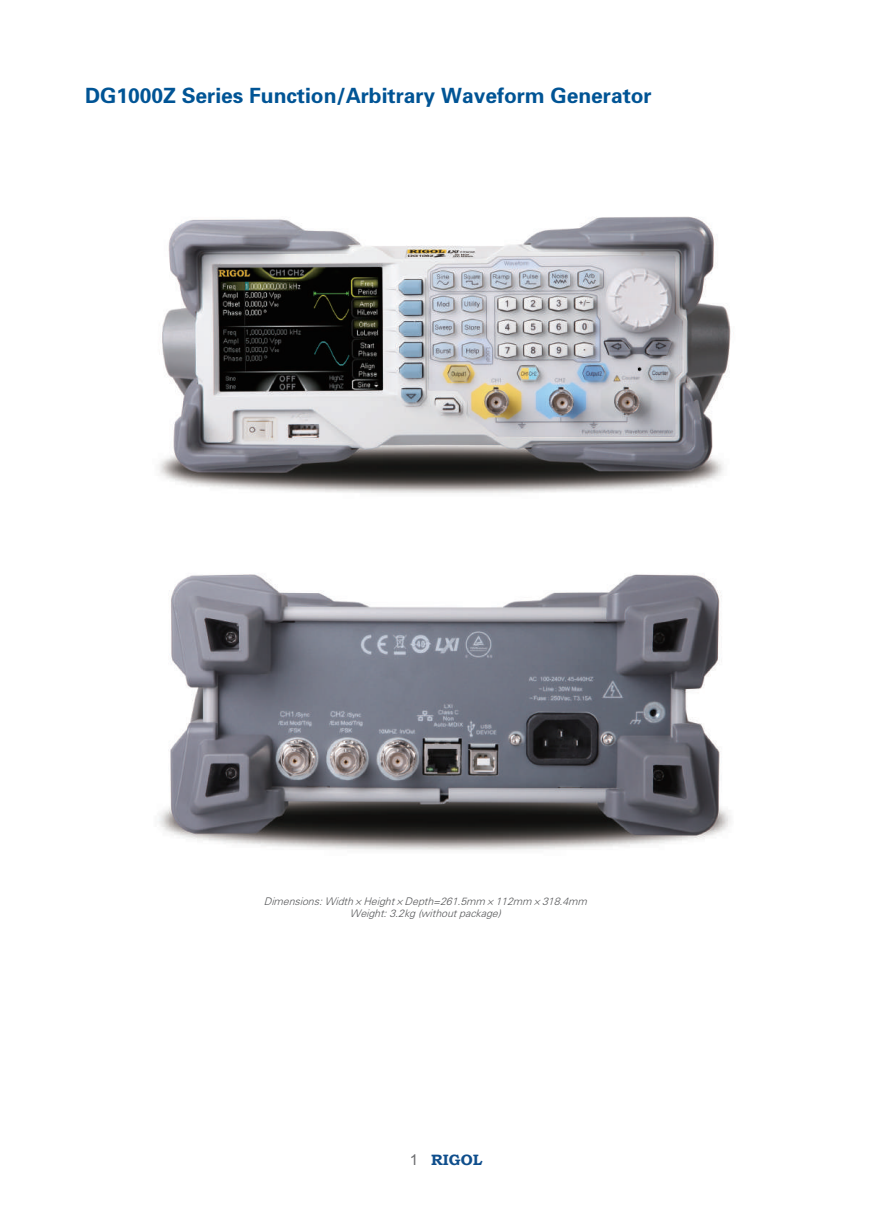
<style>
.page{position:relative;width:893px;height:1212px;background:#fff}
.page>*{position:absolute;margin:0;border:0;box-sizing:border-box;transform-origin:0 0}
.t1{font:21px "FZDHTJW GB1 0";color:#005495}
.t2{font:700 15px "Bookman Old Style";color:#0f4e8c}
.t3{font:italic 10.5px/12.6px "FZXH1 JW GB1 0";color:#57585a;text-align:center}
.s1{font-family:"Arial";font-weight:400;color:#6c6d70}
</style>
<div class="page">
<img style="left:159px;top:216px;width:572px;height:277px">
<img style="left:159px;top:574px;width:572px;height:276px">
<h1 class="t1" style="left:85px;top:84px;width:568px">DG1000Z Series Function/Arbitrary Waveform Generator</h1>
<p class="t3" style="left:264px;top:895px;width:328px">Dimensions:Width×Height×Depth=261.5mm×112mm×318.4mm<br>Weight:3.2kg(withoutpackage)</p>
<h2 class="t2" style="left:410px;top:1149px;width:74px"><span class="s1">1</span> RIGOL</h2>
</div>
